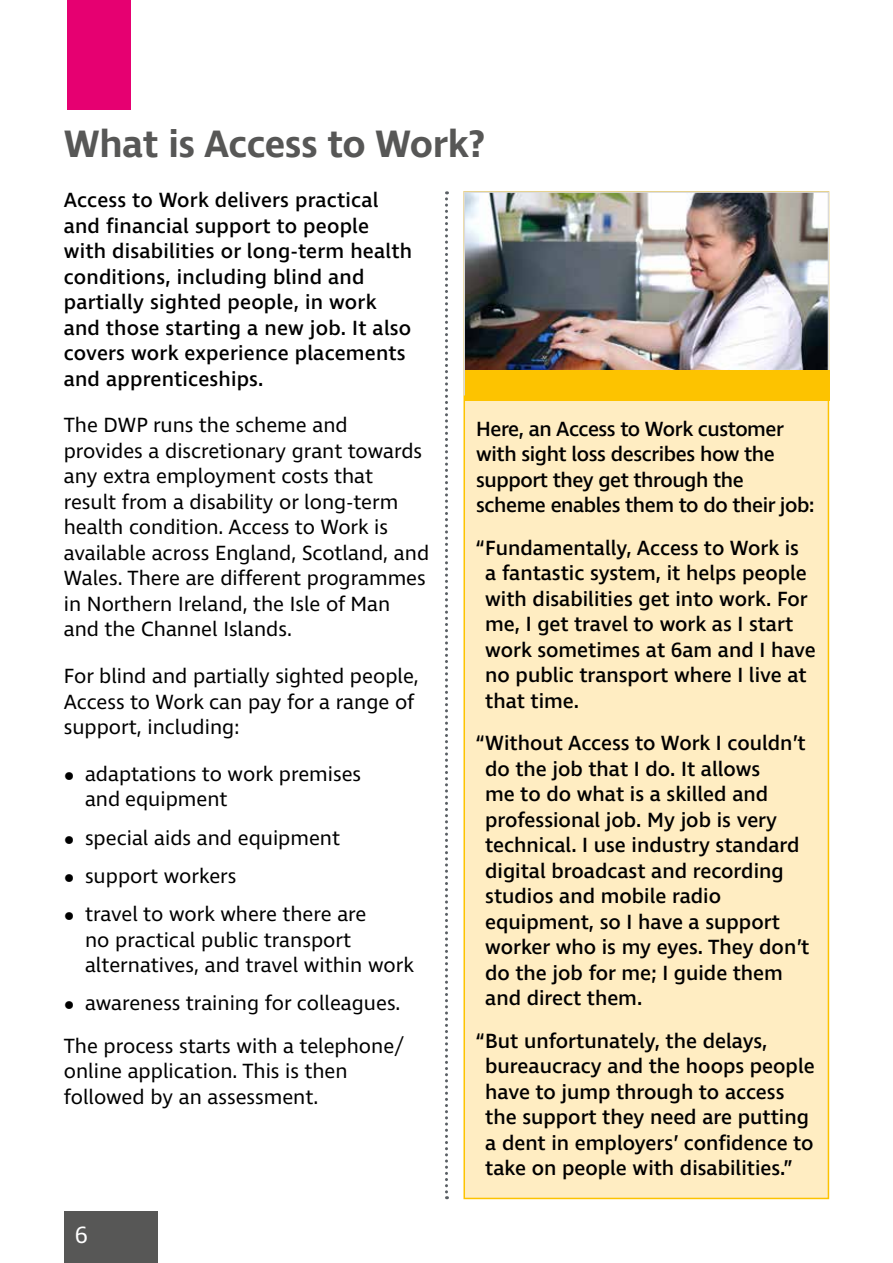
<style>
.page{position:relative;width:893px;height:1263px;background:#fff}
.page>*{position:absolute;margin:0;border:0;box-sizing:border-box;transform-origin:0 0}
.t1{font:600 39px "Ingra";letter-spacing:-.01em;color:#575756}
.t2{font:24px "Ingra";color:#fff}
.t3{font:500 21px/25.5px "Ingra";color:#000}
.t4{font:21px/25.5px "Ingra";color:#000}
.t5{font:500 21px/25.5px "Ingra";letter-spacing:-.02em;color:#000}
.s1{font-weight:700;font-size:27px}
</style>
<div class="page">
<div style="left:64px;top:1212px;width:93px;height:51px;background:#575756"></div>
<svg style="left:445px;top:191px;width:3px;height:1008px"></svg>
<div style="left:67px;top:0;width:63px;height:110px;background:#e60071"></div>
<div style="left:463px;top:191px;width:366px;height:1008px;background:#ffedc2;border:2px solid #fdc300"></div>
<img style="left:466px;top:194px;width:360px;height:176px">
<div style="left:463px;top:191px;width:366px;height:204px;border:2px solid #dadada"></div>
<div style="left:465px;top:370px;width:364px;height:31px;background:#fdc300"></div>
<h1 class="t1" style="left:64px;top:120px;width:423px">What is Access to Work?</h1>
<p class="t3" style="left:64px;top:188px;width:350px">Access to Work delivers practical and financial support to people with disabilities or long-term health conditions, including blind and partially sighted people, in work and those starting a new job. It also covers work experience placements and apprenticeships.</p>
<p class="t4" style="left:64px;top:413px;width:367px">The DWP runs the scheme and provides a discretionary grant towards any extra employment costs that result from a disability or long-term health condition. Access to Work is available across England, Scotland, and Wales. There are different programmes in Northern Ireland, the Isle of Man and the Channel Islands.</p>
<p class="t4" style="left:64px;top:664px;width:357px">For blind and partially sighted people,<br>Access to Work can pay for a range of support, including:</p>
<p class="t4" style="left:85px;top:762px;width:278px;text-indent:-21px"><span class="s1">•</span> adaptations to work premises and equipment</p>
<p class="t4" style="left:64px;top:826px;width:278px"><span class="s1">•</span> special aids and equipment</p>
<p class="t4" style="left:64px;top:864px;width:174px"><span class="s1">•</span> support workers</p>
<p class="t4" style="left:85px;top:902px;width:330px;text-indent:-21px"><span class="s1">•</span> travel to work where there are<br>no practical public transport alternatives, and travel within work</p>
<p class="t4" style="left:64px;top:983px;width:342px;line-height:42.5px"><span class="s1">•</span> awareness training for colleagues.<br>The process starts with a telephone/</p>
<p class="t4" style="left:64px;top:1060px;width:285px">online application. This is then followed by an assessment.</p>
<p class="t5" style="left:476px;top:417px;width:340px">Here, an Access to Work customer with sight loss describes how the support they get through the scheme enables them to do their job:</p>
<p class="t3" style="left:485px;top:536px;width:332px;text-indent:-9px">“Fundamentally, Access to Work is<br>a fantastic system, it helps people with disabilities get into work. For me, I get travel to work as I start work sometimes at 6am and I have no public transport where I live at that time.</p>
<p class="t3" style="left:485px;top:732px;width:326px;text-indent:-9px">“Without Access to Work I couldn’t do the job that I do. It allows<br>me to do what is a skilled and professional job. My job is very technical. I use industry standard digital broadcast and recording studios and mobile radio equipment, so I have a support worker who is my eyes. They don’t do the job for me; I guide them and direct them.</p>
<p class="t3" style="left:485px;top:1029px;width:331px;text-indent:-9px">“But unfortunately, the delays, bureaucracy and the hoops people have to jump through to access the support they need are putting a dent in employers’ confidence to take on people with disabilities.”</p>
<p class="t2" style="left:75px;top:1220px;width:15px">6</p>
</div>
